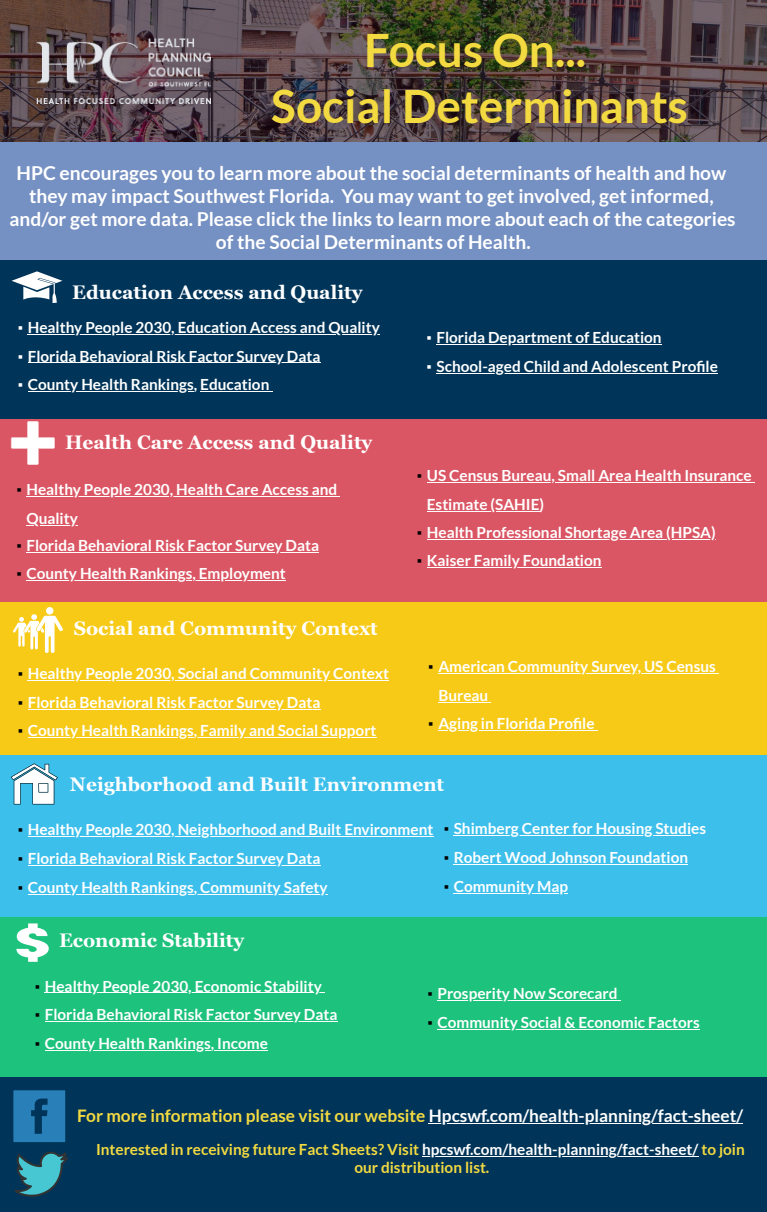
<style>
.page{position:relative;width:767px;height:1212px;background:#fff}
.page>*{position:absolute;margin:0;border:0;box-sizing:border-box;transform-origin:0 0}
.t1{font:700 46px/55.6px "Lato";color:#f4da41;text-align:center}
.t2{font:700 19.12px/23px "Lato";color:#fff;text-align:center}
.t3{font:700 19.12px "Georgia";color:#fff}
.t4{font:700 17.25px "Lato";color:#f4da41}
.t5{font:700 15.38px/28.8px "Lato";color:#fff}
.t6{font:700 15.38px/18.2px "Lato";color:#f4da41;text-align:center}
.s1{font-family:"Arial";font-weight:400}
.s2{font-family:"Arial";font-weight:400;color:#000}
.s3{color:#fff}
</style>
<div class="page">
<img style="left:0;top:0;width:766px;height:142px">
<div style="left:0;top:142px;width:766px;height:119px;background:#7590c2"></div>
<div style="left:0;top:261px;width:766px;height:158px;background:#003559"></div>
<div style="left:0;top:419px;width:766px;height:183px;background:#da5664"></div>
<hr style="left:26px;top:495px;width:311px;height:1px;background:#fff">
<hr style="left:26px;top:524px;width:52px;height:1px;background:#fff">
<hr style="left:26px;top:552px;width:293px;height:1px;background:#fff">
<hr style="left:26px;top:580px;width:166px;height:1px;background:#fff">
<hr style="left:192px;top:580px;width:94px;height:1px;background:#fff">
<div style="left:0;top:602px;width:766px;height:153px;background:#f7ca18"></div>
<div style="left:0;top:755px;width:766px;height:162px;background:#3dbfec"></div>
<div style="left:0;top:917px;width:766px;height:160px;background:#1dc27d"></div>
<div style="left:0;top:1077px;width:766px;height:134px;background:#003559"></div>
<hr style="left:428px;top:1122px;width:314px;height:1px;background:#fff">
<hr style="left:28px;top:333px;width:351px;height:1px;background:#fff">
<hr style="left:28px;top:362px;width:292px;height:1px;background:#fff">
<hr style="left:28px;top:391px;width:166px;height:1px;background:#fff">
<hr style="left:200px;top:391px;width:72px;height:1px;background:#fff">
<hr style="left:426px;top:482px;width:325px;height:1px;background:#fff">
<hr style="left:426px;top:511px;width:113px;height:1px;background:#fff">
<hr style="left:426px;top:539px;width:289px;height:1px;background:#fff">
<hr style="left:426px;top:566px;width:175px;height:1px;background:#fff">
<hr style="left:28px;top:679px;width:361px;height:1px;background:#fff">
<hr style="left:28px;top:708px;width:292px;height:1px;background:#fff">
<hr style="left:28px;top:737px;width:166px;height:1px;background:#fff">
<hr style="left:194px;top:737px;width:182px;height:1px;background:#fff">
<hr style="left:28px;top:836px;width:405px;height:1px;background:#fff">
<hr style="left:28px;top:864px;width:292px;height:1px;background:#fff">
<hr style="left:28px;top:893px;width:166px;height:1px;background:#fff">
<hr style="left:194px;top:893px;width:133px;height:1px;background:#fff">
<hr style="left:45px;top:992px;width:280px;height:1px;background:#fff">
<hr style="left:45px;top:1021px;width:292px;height:1px;background:#fff">
<hr style="left:45px;top:1049px;width:166px;height:1px;background:#fff">
<hr style="left:214px;top:1049px;width:54px;height:1px;background:#fff">
<svg style="left:13px;top:1090px;width:52px;height:51px;background:#2375ab"></svg>
<img style="left:36px;top:38px;width:174px;height:65px">
<svg style="left:12px;top:271px;width:50px;height:32px"></svg>
<svg style="left:13px;top:607px;width:50px;height:46px"></svg>
<hr style="left:453px;top:835px;width:237px;height:1px;background:#fff">
<hr style="left:453px;top:863px;width:234px;height:1px;background:#fff">
<hr style="left:453px;top:892px;width:115px;height:1px;background:#fff">
<svg style="left:16px;top:923px;width:33px;height:38px"></svg>
<svg style="left:14px;top:1151px;width:54px;height:45px"></svg>
<hr style="left:436px;top:344px;width:225px;height:1px;background:#fff">
<hr style="left:436px;top:373px;width:281px;height:1px;background:#fff">
<svg style="left:11px;top:421px;width:44px;height:44px"></svg>
<hr style="left:438px;top:673px;width:277px;height:1px;background:#fff">
<hr style="left:438px;top:701px;width:53px;height:1px;background:#fff">
<hr style="left:438px;top:729px;width:159px;height:1px;background:#fff">
<svg style="left:11px;top:763px;width:47px;height:41px"></svg>
<hr style="left:437px;top:999px;width:183px;height:1px;background:#fff">
<hr style="left:437px;top:1028px;width:262px;height:1px;background:#fff">
<hr style="left:422px;top:1155px;width:276px;height:1px;background:#fff">
<h1 class="t1" style="left:271px;top:21px;width:418px">Focus On...<br>Social Determinants</h1>
<p class="t2" style="left:10px;top:161px;width:727px">HPC encourages you to learn more about the social determinants of health and how they may impact Southwest Florida. You may want to get involved, get informed, and/or get more data. Please click the links to learn more about each of the categories of the Social Determinants of Health.</p>
<p class="t3" style="left:72px;top:280px;width:291px">Education Access and Quality</p>
<p class="t5" style="left:18px;top:312px;width:363px"><span class="s1">▪</span> Healthy People 2030, Education Access and Quality</p>
<p class="t5" style="left:18px;top:341px;width:304px"><span class="s1">▪</span> Florida Behavioral Risk Factor Survey Data</p>
<p class="t5" style="left:18px;top:370px;width:253px"><span class="s1">▪</span> County Health Rankings, Education</p>
<p class="t3" style="left:65px;top:430px;width:309px">Health Care Access and Quality</p>
<p class="t5" style="left:26px;top:474px;width:312px;text-indent:-10px"><span class="s2">▪</span> Healthy People 2030, Health Care Access and<br>Quality</p>
<p class="t5" style="left:16px;top:531px;width:304px"><span class="s2">▪</span> Florida Behavioral Risk Factor Survey Data</p>
<p class="t5" style="left:16px;top:558px;width:271px"><span class="s2">▪</span> County Health Rankings, Employment</p>
<p class="t3" style="left:74px;top:615px;width:305px">Social and Community Context</p>
<p class="t5" style="left:18px;top:658px;width:372px"><span class="s2">▪</span> Healthy People 2030, Social and Community Context</p>
<p class="t5" style="left:18px;top:687px;width:304px"><span class="s2">▪</span> Florida Behavioral Risk Factor Survey Data</p>
<p class="t5" style="left:18px;top:716px;width:360px"><span class="s2">▪</span> County Health Rankings, Family and Social Support</p>
<p class="t5" style="left:426px;top:323px;width:237px"><span class="s1">▪</span> Florida Department of Education</p>
<p class="t5" style="left:426px;top:351px;width:293px"><span class="s1">▪</span> School-aged Child and Adolescent Profi le</p>
<p class="t5" style="left:426px;top:461px;width:326px;text-indent:-10px"><span class="s2">▪</span> US Census Bureau, Small Area Health Insurance<br>Estimate (SAHIE)</p>
<p class="t5" style="left:416px;top:517px;width:300px"><span class="s2">▪</span> Health Professional Shortage Area (HPSA)</p>
<p class="t5" style="left:416px;top:545px;width:186px"><span class="s2">▪</span> Kaiser Family Foundation</p>
<p class="t5" style="left:438px;top:651px;width:279px;text-indent:-10px"><span class="s2">▪</span> American Community Survey, US Census<br>Bureau</p>
<p class="t5" style="left:428px;top:708px;width:168px"><span class="s2">▪</span> Aging in Florida Profi le</p>
<p class="t3" style="left:70px;top:772px;width:375px">Neighborhood and Built Environment</p>
<p class="t5" style="left:18px;top:814px;width:417px"><span class="s2">▪</span> Healthy People 2030, Neighborhood and Built Environment</p>
<p class="t5" style="left:18px;top:843px;width:304px"><span class="s2">▪</span> Florida Behavioral Risk Factor Survey Data</p>
<p class="t5" style="left:18px;top:872px;width:311px"><span class="s2">▪</span> County Health Rankings, Community Safety</p>
<p class="t5" style="left:443px;top:813px;width:264px"><span class="s2">▪</span> Shimberg Center for Housing Studies</p>
<p class="t5" style="left:443px;top:842px;width:246px"><span class="s2">▪</span> Robert Wood Johnson Foundation</p>
<p class="t5" style="left:443px;top:871px;width:126px"><span class="s2">▪</span> Community Map</p>
<p class="t3" style="left:59px;top:928px;width:187px">Economic Stability</p>
<p class="t5" style="left:35px;top:970px;width:288px"><span class="s2">▪</span> Healthy People 2030, Economic Stability</p>
<p class="t5" style="left:35px;top:999px;width:304px"><span class="s2">▪</span> Florida Behavioral Risk Factor Survey Data</p>
<p class="t5" style="left:35px;top:1028px;width:234px"><span class="s2">▪</span> County Health Rankings, Income</p>
<p class="t5" style="left:427px;top:978px;width:192px"><span class="s2">▪</span> Prosperity Now Scorecard</p>
<p class="t5" style="left:427px;top:1007px;width:274px"><span class="s2">▪</span> Community Social &amp; Economic Factors</p>
<p class="t4" style="left:77px;top:1104px;width:667px">For more information please visit our website <span class="s3">Hpcswf.com/health-planning/fact-sheet/</span></p>
<p class="t6" style="left:96px;top:1139px;width:650px">Interested in receiving future Fact Sheets? Visit <span class="s3">hpcswf.com/health-planning/fact-sheet/</span> to join our distribution list.</p>
</div>
